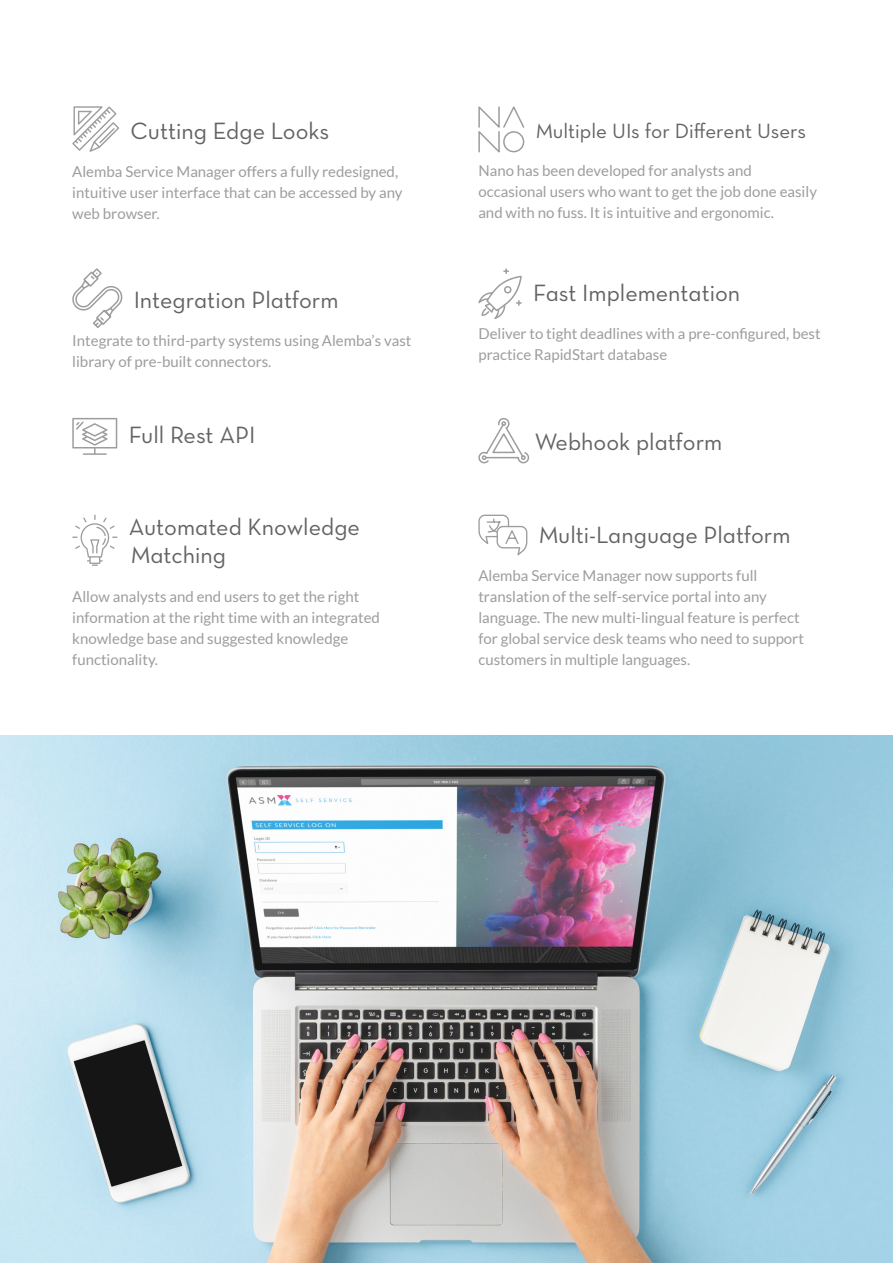
<style>
.page{position:relative;width:893px;height:1263px;background:#fff}
.page>*{position:absolute;margin:0;border:0;box-sizing:border-box;transform-origin:0 0}
.t1{font:24px/28.5px "Neutra Text Book Alt";color:#646363}
.t2{font:21px "Neutra Text Book Alt";color:#646363}
.t3{font:15px/21px "Lato";color:#9d9d9c}
</style>
<div class="page">
<svg style="left:72px;top:515px;width:45px;height:51px"></svg>
<svg style="left:478px;top:514px;width:50px;height:42px"></svg>
<svg style="left:72px;top:106px;width:47px;height:46px"></svg>
<svg style="left:478px;top:106px;width:47px;height:47px"></svg>
<svg style="left:72px;top:268px;width:51px;height:60px"></svg>
<svg style="left:478px;top:268px;width:44px;height:51px"></svg>
<svg style="left:72px;top:418px;width:45px;height:37px"></svg>
<svg style="left:478px;top:418px;width:52px;height:46px"></svg>
<img style="left:0;top:736px;width:893px;height:527px">
<h1 class="t1" style="left:131px;top:116px;width:200px">Cutting Edge Looks</h1>
<p class="t3" style="left:72px;top:161px;width:332px">Alemba Service Manager offers a fully redesigned, intuitive user interface that can be accessed by any web browser.</p>
<h1 class="t1" style="left:134px;top:285px;width:206px">Integration Platform</h1>
<p class="t3" style="left:72px;top:330px;width:341px">Integrate to third-party systems using Alemba’s vast library of pre-built connectors.</p>
<h2 class="t2" style="left:536px;top:118px;width:272px">Multiple UIs for Different Users</h2>
<p class="t3" style="left:478px;top:160px;width:340px">Nano has been developed for analysts and occasional users who want to get the job done easily and with no fuss. It is intuitive and ergonomic.</p>
<h1 class="t1" style="left:533px;top:278px;width:209px">Fast Implementation</h1>
<p class="t3" style="left:478px;top:323px;width:344px">Deliver to tight deadlines with a pre-configured, best practice RapidStart database</p>
<h1 class="t1" style="left:129px;top:420px;width:128px">Full Rest API</h1>
<h1 class="t1" style="left:535px;top:427px;width:189px">Webhook platform</h1>
<h1 class="t1" style="left:129px;top:512px;width:233px">Automated Knowledge<br>Matching</h1>
<p class="t3" style="left:72px;top:585px;width:309px">Allow analysts and end users to get the right information at the right time with an integrated knowledge base and suggested knowledge functionality.</p>
<h1 class="t1" style="left:539px;top:520px;width:253px">Multi-Language Platform</h1>
<p class="t3" style="left:478px;top:565px;width:327px">Alemba Service Manager now supports full translation of the self-service portal into any language. The new multi-lingual feature is perfect for global service desk teams who need to support customers in multiple languages.</p>
</div>
